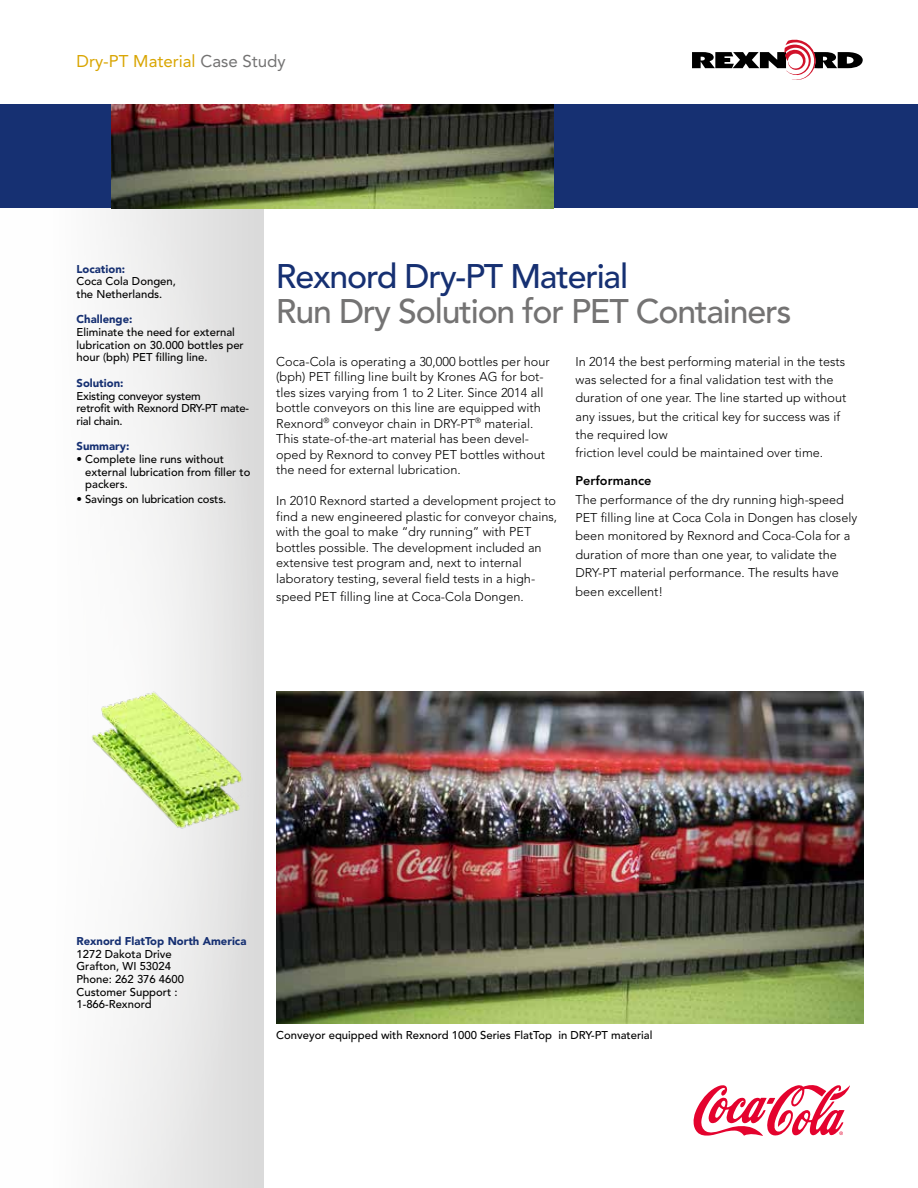
<style>
.page{position:relative;width:918px;height:1188px;background:#fff}
.page>*{position:absolute;margin:0;border:0;box-sizing:border-box;transform-origin:0 0}
.t1{font:500 33.9px "Avenir LT Std";letter-spacing:-.035em;color:#747373}
.t2{font:500 33.9px "Avenir LT Std";letter-spacing:-.035em;color:#163072}
.t3{font:16.95px "Avenir LT Std";color:#d9a500}
.t4{font:300 12.75px/15.5px "Avenir LT Std";color:#000}
.t5{font:800 12.75px "Avenir LT Std";color:#000}
.t6{font:500 11.25px/12.8px "Avenir LT Std";color:#000}
.t7{font:900 11.25px "Avenir LT Std";color:#163072}
.t8{font:500 11.25px/12.8px "Avenir LT Std";letter-spacing:-.02em;color:#000}
.s1{color:#747373}
</style>
<div class="page">
<div style="left:0;top:208px;width:264px;height:980px;background:linear-gradient(to right,#fff,#dfdede)"></div>
<div style="left:0;top:104px;width:918px;height:104px;background:#163072"></div>
<img style="left:276px;top:691px;width:587px;height:333px">
<img style="left:111px;top:104px;width:443px;height:104px">
<svg style="left:693px;top:1085px;width:157px;height:51px"></svg>
<img style="left:77px;top:685px;width:187px;height:151px">
<svg style="left:692px;top:39px;width:171px;height:41px"></svg>
<h2 class="t3" style="left:77px;top:51px;width:211px">Dry-PT Material <span class="s1">Case Study</span></h2>
<p class="t7" style="left:77px;top:262px;width:50px">Location:</p>
<p class="t6" style="left:77px;top:275px;width:101px">Coca Cola Dongen, the Netherlands.</p>
<p class="t7" style="left:77px;top:313px;width:58px">Challenge:</p>
<p class="t6" style="left:77px;top:326px;width:169px">Eliminate the need for external lubrication on 30.000 bottles per hour (bph) PET filling line.</p>
<p class="t7" style="left:77px;top:376px;width:49px">Solution:</p>
<p class="t8" style="left:77px;top:390px;width:174px">Existing conveyor system<br>retrofit with Rexnord DRY-PT mate&shy;rial chain.</p>
<p class="t7" style="left:77px;top:440px;width:54px">Summary:</p>
<p class="t6" style="left:85px;top:453px;width:167px;text-indent:-9px">• Complete line runs without external lubrication from filler to packers.</p>
<p class="t6" style="left:77px;top:493px;width:151px">• Savings on lubrication costs.</p>
<h1 class="t2" style="left:276px;top:257px;width:354px">Rexnord Dry-PT Material</h1>
<h1 class="t1" style="left:276px;top:292px;width:517px">Run Dry Solution for PET Containers</h1>
<p class="t4" style="left:276px;top:354px;width:275px">Coca-Cola is operating a 30,000 bottles per hour (bph) PET filling line built by Krones AG for bot&shy;tles sizes varying from 1 to 2 Liter. Since 2014 all bottle conveyors on this line are equipped with Rexnord<sup>®</sup> conveyor chain in DRY-PT<sup>®</sup> material.<br>This state-of-the-art material has been devel&shy;oped by Rexnord to convey PET bottles without the need for external lubrication.</p>
<p class="t4" style="left:276px;top:493px;width:282px">In 2010 Rexnord started a development project to find a new engineered plastic for conveyor chains, with the goal to make “dry running” with PET bottles possible. The development included an extensive test program and, next to internal laboratory testing, several field tests in a high-</p>
<p class="t4" style="left:276px;top:589px;width:249px">speed PET filling line at Coca-Cola Dongen.</p>
<p class="t4" style="left:575px;top:352px;width:272px;line-height:18.3px">In 2014 the best performing material in the tests was selected for a final validation test with the duration of one year. The line started up without any issues, but the critical key for success was if the required low<br>friction level could be maintained over time.</p>
<p class="t5" style="left:575px;top:474px;width:77px">Performance</p>
<p class="t4" style="left:575px;top:490px;width:283px;line-height:18.3px">The performance of the dry running high-speed PET filling line at Coca Cola in Dongen has closely been monitored by Rexnord and Coca-Cola for a duration of more than one year, to validate the DRY-PT material performance. The results have been excellent!</p>
<p class="t7" style="left:77px;top:934px;width:171px">Rexnord FlatTop North America</p>
<p class="t6" style="left:77px;top:948px;width:109px">1272 Dakota Drive<br>Grafton, WI 53024<br>Phone: 262 376 4600<br>Customer Support :<br>1-866-Rexnord</p>
<p class="t6" style="left:276px;top:1029px;width:378px">Conveyor equipped with Rexnord 1000 Series FlatTop in DRY-PT material</p>
</div>
